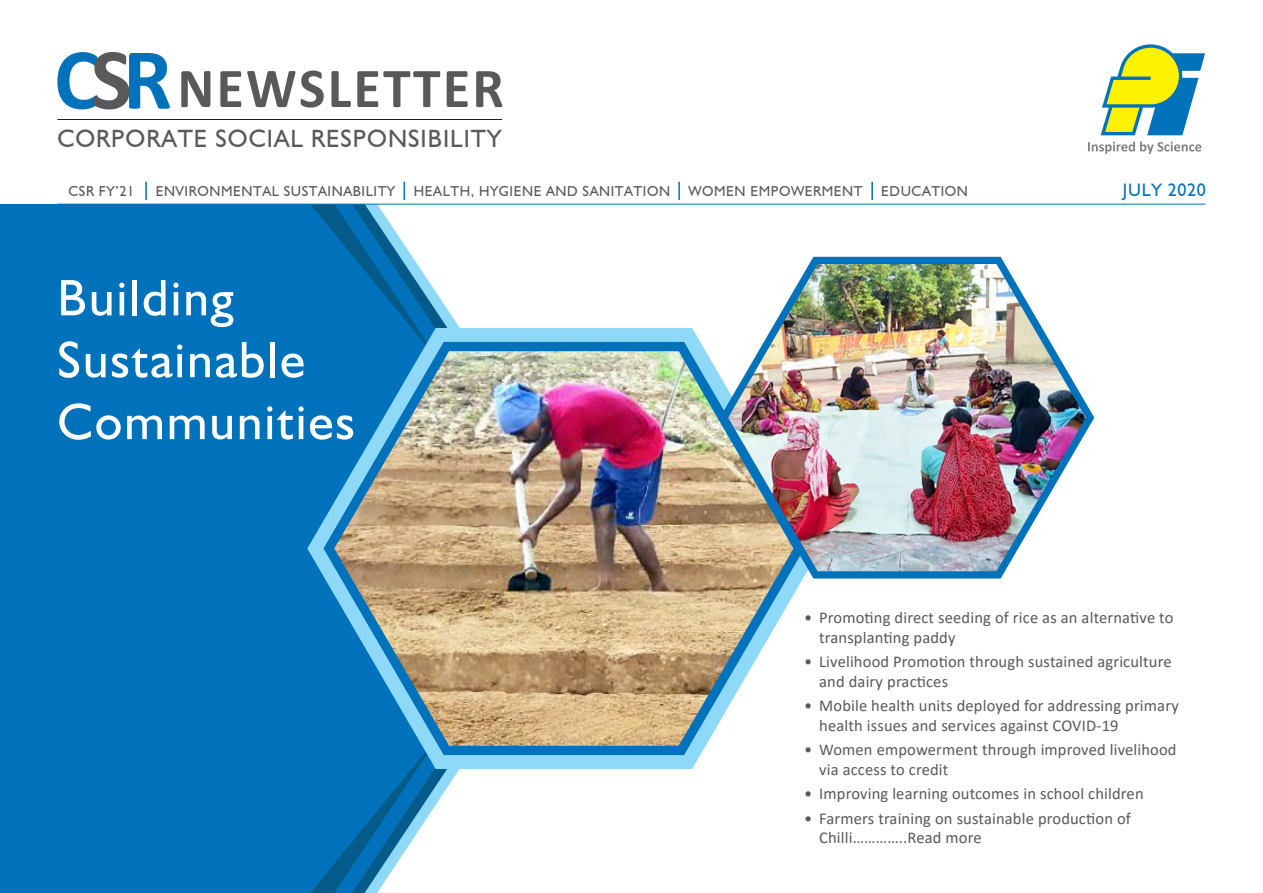
<style>
.page{position:relative;width:1263px;height:893px;background:#fff}
.page>*{position:absolute;margin:0;border:0;box-sizing:border-box;transform-origin:0 0}
.t1{font:700 56.55px "Calibri";letter-spacing:.04em;color:#58595b}
.t2{font:51.6px/61.9px "Humanist 521 BT";letter-spacing:.04em;color:#fff}
.t3{font:24.9px "Humanist 521 BT";letter-spacing:.04em;color:#58595b}
.t4{font:18px "Humanist 521 BT";letter-spacing:.04em;color:#0072bc}
.t5{font:16.5px/19.8px "Calibri";letter-spacing:.01em;color:#58595b}
.t6{font:14.4px "Humanist 521 BT";letter-spacing:.04em;color:#58595b}
</style>
<div class="page">
<div style="left:0;top:204px;width:460px;height:689px;background:#0072bc"></div>
<svg style="left:1101px;top:44px;width:104px;height:91px"></svg>
<svg style="left:1088px;top:141px;width:113px;height:13px"></svg>
<svg style="left:310px;top:769px;width:133px;height:124px"></svg>
<svg style="left:307px;top:328px;width:393px;height:441px"></svg>
<svg style="left:323px;top:342px;width:480px;height:413px;fill:#0072bc"></svg>
<img style="left:334px;top:351px;width:459px;height:395px">
<svg style="left:720px;top:257px;width:374px;height:322px"></svg>
<img style="left:728px;top:264px;width:358px;height:307px">
<hr style="left:57px;top:204px;width:1148px;height:1px;background:#0072bc">
<svg style="left:57px;top:52px;width:113px;height:57px"></svg>
<hr style="left:57px;top:119px;width:445px;height:1px;background:#231f20">
<svg style="left:678px;top:182px;width:2px;height:18px"></svg>
<svg style="left:310px;top:182px;width:133px;height:184px"></svg>
<svg style="left:145px;top:182px;width:2px;height:18px"></svg>
<svg style="left:871px;top:182px;width:2px;height:18px"></svg>
<h1 class="t1" style="left:177px;top:48px;width:328px">NEWSLETTER</h1>
<h3 class="t3" style="left:57px;top:123px;width:445px">CORPORATE SOCIAL RESPONSIBILITY</h3>
<p class="t6" style="left:69px;top:182px;width:67px">CSR FY’21</p>
<p class="t6" style="left:156px;top:182px;width:241px">ENVIRONMENTAL SUSTAINABILITY</p>
<p class="t6" style="left:414px;top:182px;width:258px">HEALTH, HYGIENE AND SANITATION</p>
<p class="t6" style="left:688px;top:182px;width:176px">WOMEN EMPOWERMENT</p>
<p class="t6" style="left:881px;top:182px;width:88px">EDUCATION</p>
<h2 class="t2" style="left:57px;top:266px;width:299px">Building<br>Sustainable<br>Communities</h2>
<p class="t4" style="left:1123px;top:179px;width:85px">JULY 2020</p>
<p class="t5" style="left:819px;top:607px;width:356px;text-indent:-15px">• Promoting direct seeding of rice as an alternative to transplanting paddy</p>
<p class="t5" style="left:819px;top:651px;width:354px;text-indent:-15px">• Livelihood Promotion through sustained agriculture and dairy practices</p>
<p class="t5" style="left:819px;top:695px;width:361px;text-indent:-15px">• Mobile health units deployed for addressing primary health issues and services against COVID-19</p>
<p class="t5" style="left:819px;top:739px;width:359px;text-indent:-15px">• Women empowerment through improved livelihood via access to credit</p>
<p class="t5" style="left:804px;top:783px;width:341px">• Improving learning outcomes in school children</p>
<p class="t5" style="left:819px;top:808px;width:313px;text-indent:-15px">• Farmers training on sustainable production of<br>Chilli…………..Read more</p>
</div>
